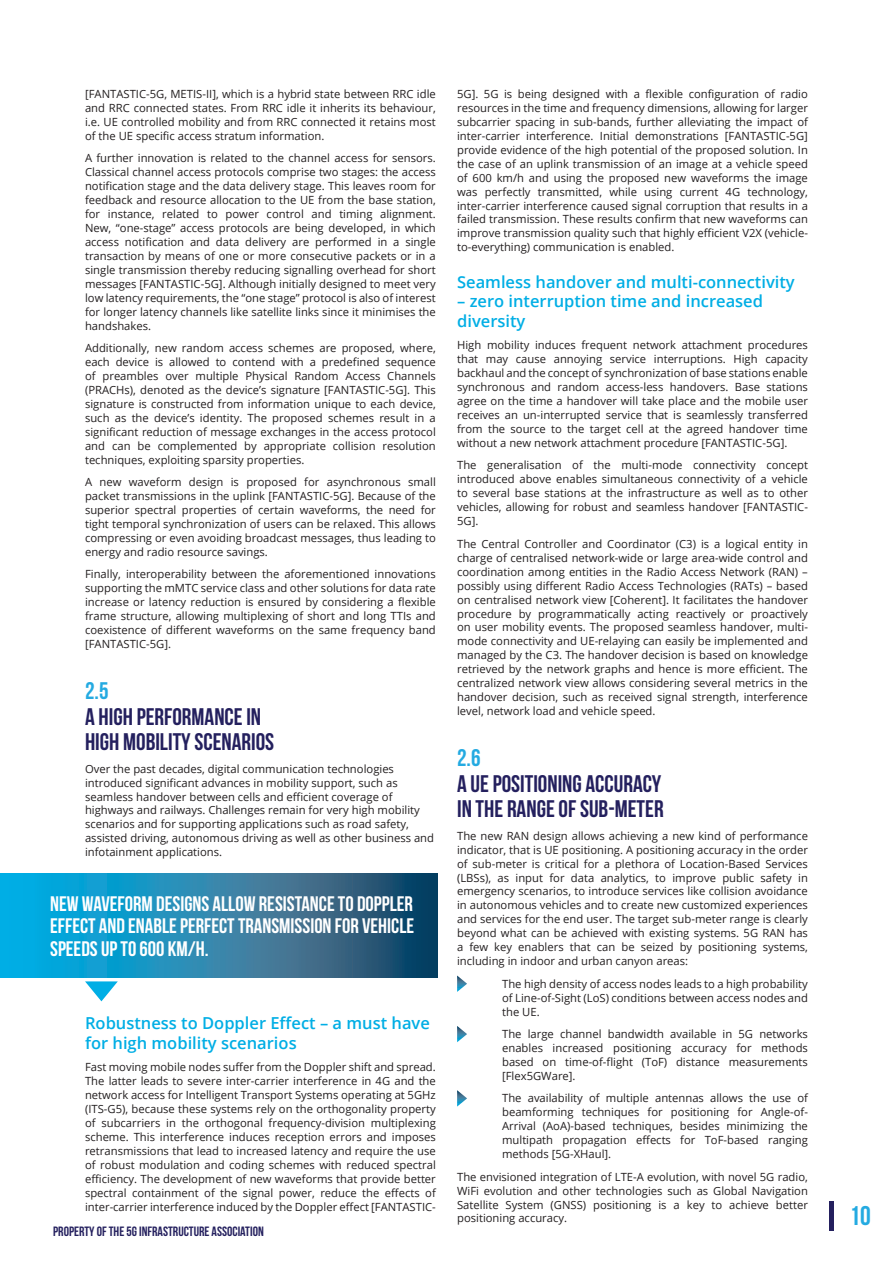
<style>
.page{position:relative;width:893px;height:1263px;background:#fff}
.page>*{position:absolute;margin:0;border:0;box-sizing:border-box;transform-origin:0 0}
.t1{font:27px "Bebas Neue";color:#24aae1}
.t2{font:24px/25.5px "Bebas Neue";color:#24205e}
.t3{font:24px "Bebas Neue";color:#24aae1}
.t4{font:21px/22.5px "Bebas Neue";color:#fff;text-align:justify}
.t5{font:600 16.5px/19.5px "Open Sans";color:#00aee5}
.t6{font:13.5px "Bebas Neue";color:#24205e}
.t7{font:11.25px/14px "Open Sans";color:#231f20;text-align:justify}
</style>
<div class="page">
<hr style="left:829px;top:1200px;width:4px;height:30px;background:#24205e">
<svg style="left:457px;top:975px;width:10px;height:17px"></svg>
<svg style="left:457px;top:1026px;width:10px;height:16px"></svg>
<svg style="left:457px;top:1090px;width:10px;height:16px"></svg>
<svg style="left:0;top:874px;width:438px;height:103px;background:#2180a8"></svg>
<svg style="left:85px;top:981px;width:33px;height:20px"></svg>
<p class="t7" style="left:85px;top:87px;width:352px">[FANTASTIC-5G, METIS-II], which is a hybrid state between RRC idle and RRC connected states. From RRC idle it inherits its behaviour, i.e. UE controlled mobility and from RRC connected it retains most of the UE specific access stratum information.</p>
<p class="t7" style="left:85px;top:151px;width:352px">A further innovation is related to the channel access for sensors.<br>Classical channel access protocols comprise two stages: the access notification stage and the data delivery stage. This leaves room for feedback and resource allocation to the UE from the base station, for instance, related to power control and timing alignment.<br>New, “one-stage” access protocols are being developed, in which access notification and data delivery are performed in a single transaction by means of one or more consecutive packets or in a single transmission thereby reducing signalling overhead for short messages [FANTASTIC-5G]. Although initially designed to meet very low latency requirements, the “one stage” protocol is also of interest for longer latency channels like satellite links since it minimises the handshakes.</p>
<p class="t7" style="left:85px;top:341px;width:352px">Additionally, new random access schemes are proposed, where, each device is allowed to contend with a predefined sequence of preambles over multiple Physical Random Access Channels (PRACHs), denoted as the device’s signature [FANTASTIC-5G]. This signature is constructed from information unique to each device, such as the device’s identity. The proposed schemes result in a significant reduction of message exchanges in the access protocol and can be complemented by appropriate collision resolution techniques, exploiting sparsity properties.</p>
<p class="t7" style="left:85px;top:475px;width:352px">A new waveform design is proposed for asynchronous small packet transmissions in the uplink [FANTASTIC-5G]. Because of the superior spectral properties of certain waveforms, the need for tight temporal synchronization of users can be relaxed. This allows compressing or even avoiding broadcast messages, thus leading to energy and radio resource savings.</p>
<p class="t7" style="left:85px;top:567px;width:352px">Finally, interoperability between the aforementioned innovations supporting the mMTC service class and other solutions for data rate increase or latency reduction is ensured by considering a flexible frame structure, allowing multiplexing of short and long TTIs and coexistence of different waveforms on the same frequency band [FANTASTIC-5G].</p>
<h2 class="t3" style="left:85px;top:678px;width:25px">2.5</h2>
<h2 class="t2" style="left:85px;top:703px;width:191px">A HIGH PERFORMANCE IN<br>HIGH MOBILITY SCENARIOS</h2>
<p class="t7" style="left:85px;top:761px;width:350px;text-align:left">Over the past decades, digital communication technologies introduced significant advances in mobility support, such as seamless handover between cells and efficient coverage of highways and railways. Challenges remain for very high mobility scenarios and for supporting applications such as road safety, assisted driving, autonomous driving as well as other business and infotainment applications.</p>
<h3 class="t4" style="left:50px;top:892px;width:366px">NEW WAVEFORM DESIGNS ALLOW RESISTANCE TO DOPPLER EFFECT AND ENABLE PERFECT TRANSMISSION FOR VEHICLE SPEEDS UP TO 600 KM/H.</h3>
<h3 class="t5" style="left:85px;top:1013px;width:346px">Robustness to Doppler Effect – a must have for high mobility scenarios</h3>
<p class="t7" style="left:85px;top:1060px;width:352px">Fast moving mobile nodes suffer from the Doppler shift and spread.<br>The latter leads to severe inter-carrier interference in 4G and the network access for Intelligent Transport Systems operating at 5GHz (ITS-G5), because these systems rely on the orthogonality property of subcarriers in the orthogonal frequency-division multiplexing scheme. This interference induces reception errors and imposes retransmissions that lead to increased latency and require the use of robust modulation and coding schemes with reduced spectral efficiency. The development of new waveforms that provide better spectral containment of the signal power, reduce the effects of inter-carrier interference induced by the Doppler effect [FANTASTIC-</p>
<p class="t6" style="left:53px;top:1224px;width:212px">PROPERTY OF THE 5G INFRASTRUCTURE ASSOCIATION</p>
<p class="t7" style="left:457px;top:87px;width:352px">5G]. 5G is being designed with a flexible configuration of radio resources in the time and frequency dimensions, allowing for larger subcarrier spacing in sub-bands, further alleviating the impact of inter-carrier interference. Initial demonstrations [FANTASTIC-5G] provide evidence of the high potential of the proposed solution. In the case of an uplink transmission of an image at a vehicle speed of 600 km/h and using the proposed new waveforms the image was perfectly transmitted, while using current 4G technology, inter-carrier interference caused signal corruption that results in a failed transmission. These results confirm that new waveforms can improve transmission quality such that highly efficient V2X (vehicle&shy;to-everything) communication is enabled.</p>
<h3 class="t5" style="left:457px;top:272px;width:339px">Seamless handover and multi-connectivity</h3>
<h3 class="t5" style="left:457px;top:291px;width:307px">– zero interruption time and increased diversity</h3>
<p class="t7" style="left:457px;top:338px;width:352px">High mobility induces frequent network attachment procedures that may cause annoying service interruptions. High capacity backhaul and the concept of synchronization of base stations enable synchronous and random access-less handovers. Base stations agree on the time a handover will take place and the mobile user receives an un-interrupted service that is seamlessly transferred from the source to the target cell at the agreed handover time without a new network attachment procedure [FANTASTIC-5G].</p>
<p class="t7" style="left:457px;top:458px;width:352px">The generalisation of the multi-mode connectivity concept introduced above enables simultaneous connectivity of a vehicle to several base stations at the infrastructure as well as to other vehicles, allowing for robust and seamless handover [FANTASTIC-5G].</p>
<p class="t7" style="left:457px;top:536px;width:352px">The Central Controller and Coordinator (C3) is a logical entity in charge of centralised network-wide or large area-wide control and coordination among entities in the Radio Access Network (RAN) – possibly using different Radio Access Technologies (RATs) – based on centralised network view [Coherent]. It facilitates the handover procedure by programmatically acting reactively or proactively on user mobility events. The proposed seamless handover, multi&shy;mode connectivity and UE-relaying can easily be implemented and managed by the C3. The handover decision is based on knowledge retrieved by the network graphs and hence is more efficient. The centralized network view allows considering several metrics in the handover decision, such as received signal strength, interference level, network load and vehicle speed.</p>
<h2 class="t3" style="left:457px;top:745px;width:25px">2.6</h2>
<h2 class="t2" style="left:457px;top:770px;width:208px">A UE POSITIONING ACCURACY<br>IN THE RANGE OF SUB-METER</h2>
<p class="t7" style="left:457px;top:828px;width:352px">The new RAN design allows achieving a new kind of performance indicator, that is UE positioning. A positioning accuracy in the order of sub-meter is critical for a plethora of Location-Based Services (LBSs), as input for data analytics, to improve public safety in emergency scenarios, to introduce services like collision avoidance in autonomous vehicles and to create new customized experiences and services for the end user. The target sub-meter range is clearly beyond what can be achieved with existing systems. 5G RAN has a few key enablers that can be seized by positioning systems, including in indoor and urban canyon areas:</p>
<p class="t7" style="left:502px;top:976px;width:307px">The high density of access nodes leads to a high probability of Line-of-Sight (LoS) conditions between access nodes and the UE.</p>
<p class="t7" style="left:502px;top:1027px;width:307px">The large channel bandwidth available in 5G networks enables increased positioning accuracy for methods based on time-of-flight (ToF) distance measurements [Flex5GWare].</p>
<p class="t7" style="left:502px;top:1091px;width:307px">The availability of multiple antennas allows the use of beamforming techniques for positioning for Angle-of-Arrival (AoA)-based techniques, besides minimizing the multipath propagation effects for ToF-based ranging methods [5G-XHaul].</p>
<p class="t7" style="left:457px;top:1169px;width:352px">The envisioned integration of LTE-A evolution, with novel 5G radio, WiFi evolution and other technologies such as Global Navigation Satellite System (GNSS) positioning is a key to achieve better positioning accuracy.</p>
<h1 class="t1" style="left:849px;top:1200px;width:23px">10</h1>
</div>
